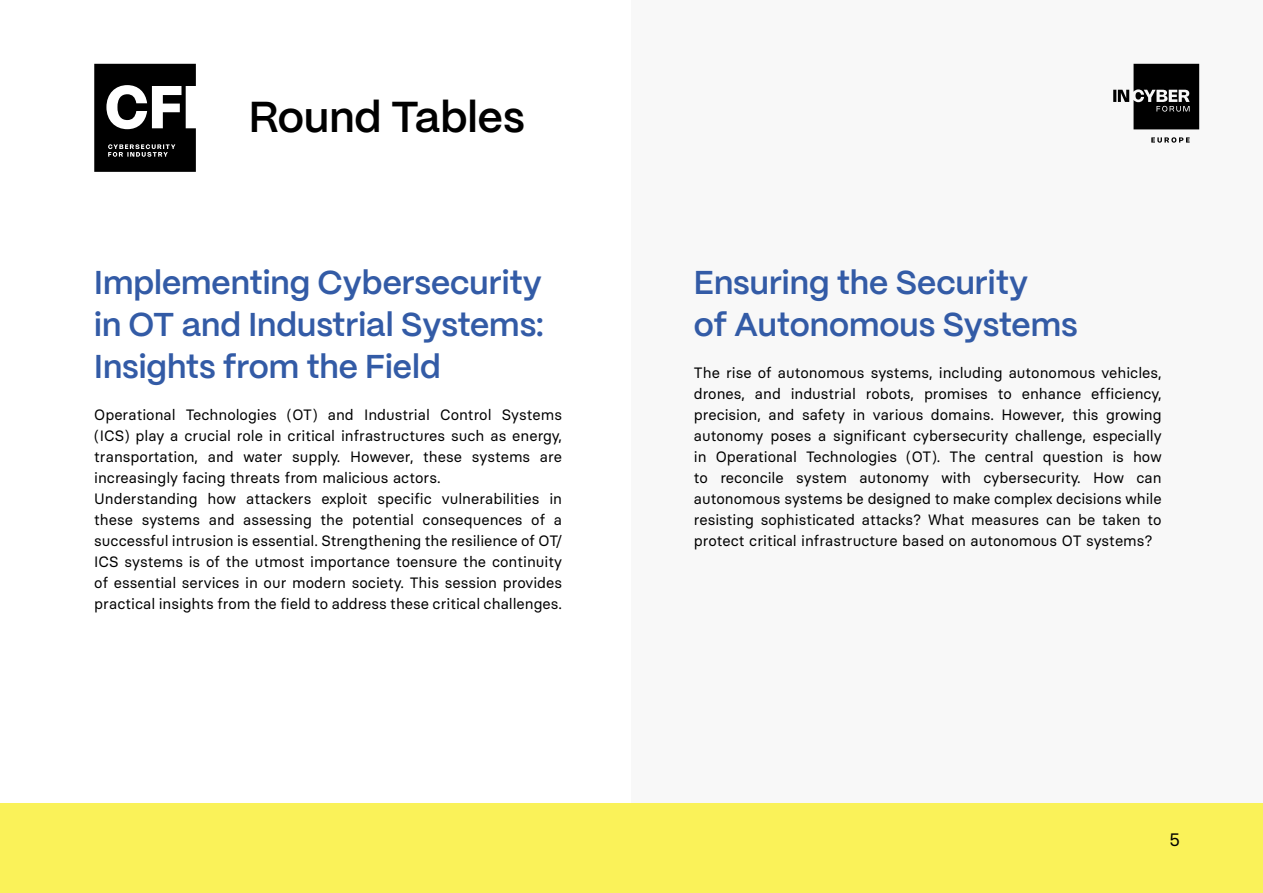
<style>
.page{position:relative;width:1263px;height:893px;background:#fff}
.page>*{position:absolute;margin:0;border:0;box-sizing:border-box;transform-origin:0 0}
.t1{font:600 43.2px "PP Mori";color:#000}
.t2{font:600 33px/42px "PP Mori";color:#335ba6;text-align:justify}
.t3{font:18px "Basier Circle";color:#000}
.t4{font:15px/21px "Basier Circle";color:#000}
</style>
<div class="page">
<div style="left:631px;top:0;width:632px;height:893px;background:#f8f8f8"></div>
<div style="left:0;top:803px;width:1263px;height:90px;background:#faf259"></div>
<svg style="left:94px;top:64px;width:102px;height:108px"></svg>
<svg style="left:1113px;top:64px;width:86px;height:79px"></svg>
<h1 class="t1" style="left:249px;top:80px;width:277px">Round Tables</h1>
<h2 class="t2" style="left:94px;top:259px;width:451px">Implementing Cybersecurity in OT and Industrial Systems:<br>Insights from the Field</h2>
<p class="t4" style="left:94px;top:404px;width:469px">Operational Technologies (OT) and Industrial Control Systems (ICS) play a crucial role in critical infrastructures such as energy, transportation, and water supply. However, these systems are increasingly facing threats from malicious actors.<br>Understanding how attackers exploit specific vulnerabilities in these systems and assessing the potential consequences of a successful intrusion is essential. Strengthening the resilience of OT/ ICS systems is of the utmost importance toensure the continuity of essential services in our modern society. This session provides practical insights from the field to address these critical challenges.</p>
<h2 class="t2" style="left:694px;top:259px;width:385px">Ensuring the Security<br>of Autonomous Systems</h2>
<p class="t4" style="left:694px;top:362px;width:469px;text-align:justify">The rise of autonomous systems, including autonomous vehicles, drones, and industrial robots, promises to enhance efficiency, precision, and safety in various domains. However, this growing autonomy poses a significant cybersecurity challenge, especially in Operational Technologies (OT). The central question is how to reconcile system autonomy with cybersecurity. How can autonomous systems be designed to make complex decisions while resisting sophisticated attacks? What measures can be taken to protect critical infrastructure based on autonomous OT systems?</p>
<p class="t3" style="left:1169px;top:829px;width:12px">5</p>
</div>
